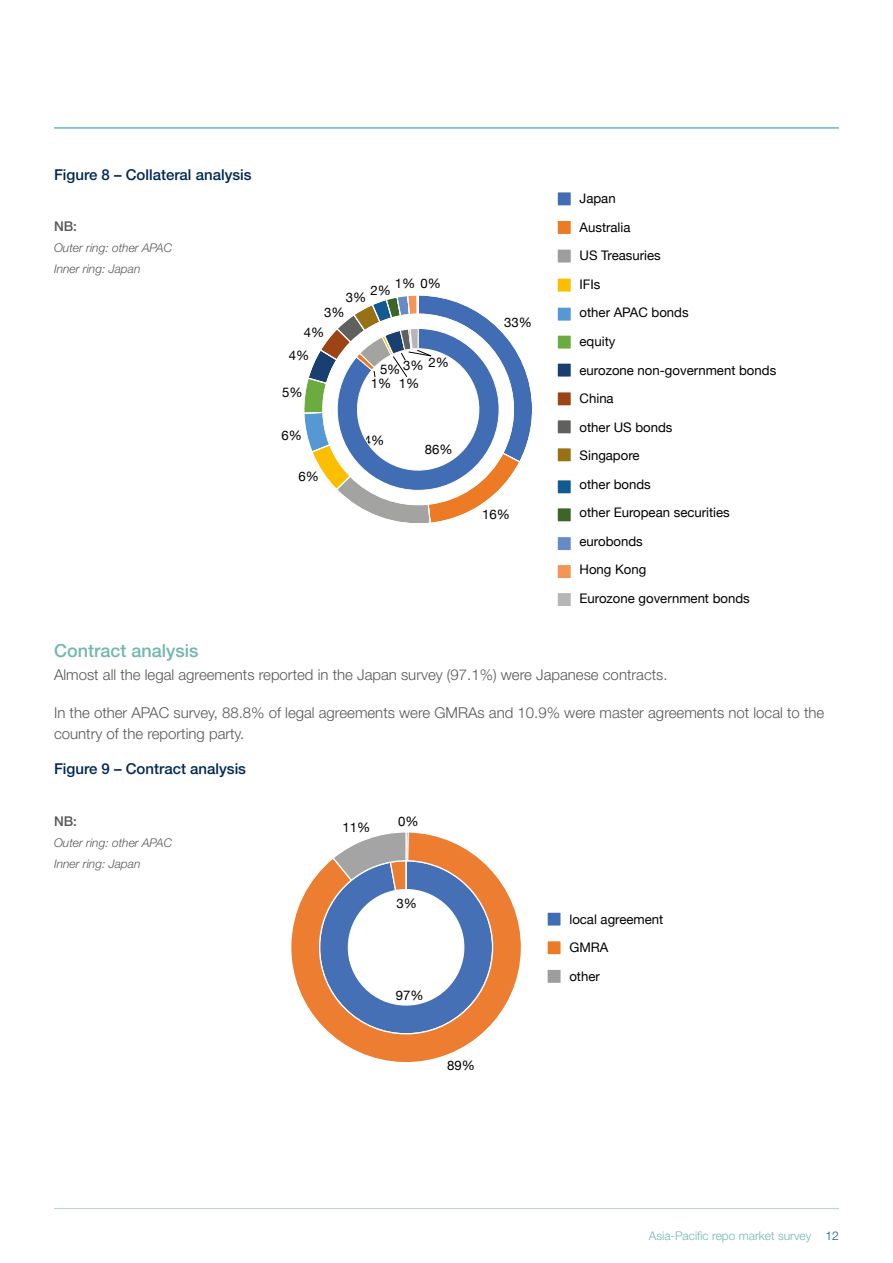
<style>
.page{position:relative;width:893px;height:1263px;background:#fff}
.page>*{position:absolute;margin:0;border:0;box-sizing:border-box;transform-origin:0 0}
.t1{font:500 18px "Helvetica Neue LT Std";color:#73b7b0}
.t2{font:300 15px/21px "Helvetica Neue LT Std";color:#575756}
.t3{font:500 15px "Helvetica Neue LT Std";color:#002856}
.t4{font:500 13.5px "Helvetica Neue LT Std";color:#575756}
.t5{font:13.2px/28.5px "Helvetica Neue";color:#000}
.t6{font:italic 300 12px/21px "Helvetica Neue LT Std";color:#575756}
.t7{font:300 12px "Helvetica Neue LT Std";color:#73b7b0}
.s1{color:#075c8d}
</style>
<div class="page">
<hr style="left:54px;top:1208px;width:785px;height:1px;background:#73b7b0">
<hr style="left:54px;top:128px;width:785px;height:1px;background:#1395b3">
<div style="left:557px;top:192px;width:14px;height:14px;background:#406db4"></div>
<div style="left:557px;top:192px;width:14px;height:14px;border:1px solid #fff"></div>
<div style="left:557px;top:220px;width:14px;height:14px;background:#ed7a25"></div>
<div style="left:557px;top:220px;width:14px;height:15px;border:1px solid #fff"></div>
<div style="left:557px;top:249px;width:14px;height:14px;background:#9d9d9c"></div>
<div style="left:557px;top:249px;width:14px;height:14px;border:1px solid #fff"></div>
<div style="left:557px;top:278px;width:14px;height:14px;background:#fcbe00"></div>
<div style="left:557px;top:278px;width:14px;height:14px;border:1px solid #fff"></div>
<div style="left:557px;top:307px;width:14px;height:14px;background:#5698d3"></div>
<div style="left:557px;top:307px;width:14px;height:14px;border:1px solid #fff"></div>
<div style="left:557px;top:335px;width:14px;height:14px;background:#6cac3f"></div>
<div style="left:557px;top:335px;width:14px;height:14px;border:1px solid #fff"></div>
<div style="left:557px;top:363px;width:14px;height:14px;background:#193e72"></div>
<div style="left:557px;top:363px;width:14px;height:14px;border:1px solid #fff"></div>
<div style="left:557px;top:392px;width:14px;height:14px;background:#9c4415"></div>
<div style="left:557px;top:392px;width:14px;height:14px;border:1px solid #fff"></div>
<div style="left:557px;top:420px;width:14px;height:14px;background:#60605f"></div>
<div style="left:557px;top:420px;width:14px;height:14px;border:1px solid #fff"></div>
<div style="left:557px;top:448px;width:14px;height:14px;background:#977114"></div>
<div style="left:557px;top:448px;width:14px;height:14px;border:1px solid #fff"></div>
<div style="left:557px;top:480px;width:14px;height:14px;background:#135a90"></div>
<div style="left:557px;top:480px;width:14px;height:14px;border:1px solid #fff"></div>
<div style="left:557px;top:508px;width:14px;height:14px;background:#3d652a"></div>
<div style="left:557px;top:508px;width:14px;height:14px;border:1px solid #fff"></div>
<div style="left:557px;top:537px;width:14px;height:13px;background:#668bc7"></div>
<div style="left:557px;top:536px;width:14px;height:15px;border:1px solid #fff"></div>
<div style="left:557px;top:565px;width:14px;height:13px;background:#f29555"></div>
<div style="left:557px;top:564px;width:14px;height:15px;border:1px solid #fff"></div>
<div style="left:557px;top:593px;width:14px;height:13px;background:#b6b6b6"></div>
<div style="left:557px;top:592px;width:14px;height:15px;border:1px solid #fff"></div>
<svg style="left:304px;top:295px;width:228px;height:228px"></svg>
<div style="left:547px;top:912px;width:14px;height:14px;background:#406db4"></div>
<div style="left:547px;top:912px;width:15px;height:15px;border:1px solid #fff"></div>
<div style="left:547px;top:941px;width:14px;height:14px;background:#ed7a25"></div>
<div style="left:547px;top:940px;width:15px;height:15px;border:1px solid #fff"></div>
<div style="left:547px;top:969px;width:14px;height:14px;background:#9d9d9c"></div>
<div style="left:547px;top:969px;width:14px;height:14px;border:1px solid #fff"></div>
<svg style="left:291px;top:874px;width:230px;height:188px"></svg>
<svg style="left:318px;top:832px;width:176px;height:203px"></svg>
<p class="t3" style="left:54px;top:165px;width:199px">Figure 8 – Collateral analysis</p>
<p class="t4" style="left:54px;top:218px;width:25px">NB:</p>
<p class="t6" style="left:54px;top:237px;width:120px">Outer ring: other APAC<br>Inner ring: Japan</p>
<p class="t5" style="left:395px;top:270px;width:48px">1% 0%</p>
<p class="t5" style="left:370px;top:277px;width:22px">2%</p>
<p class="t5" style="left:346px;top:284px;width:22px">3%</p>
<p class="t5" style="left:324px;top:298px;width:22px">3%</p>
<p class="t5" style="left:304px;top:319px;width:22px">4%</p>
<p class="t5" style="left:289px;top:342px;width:22px">4%</p>
<p class="t5" style="left:282px;top:379px;width:22px">5%</p>
<p class="t5" style="left:282px;top:421px;width:22px">6%</p>
<p class="t5" style="left:299px;top:463px;width:22px">6%</p>
<p class="t5" style="left:399px;top:356px;width:52px;line-height:18.6px;text-indent:4px">3% 2%<br>1%</p>
<p class="t5" style="left:380px;top:356px;width:22px">5%</p>
<p class="t5" style="left:371px;top:369px;width:22px">1%</p>
<p class="t5" style="left:356px;top:427px;width:29px">14%</p>
<p class="t5" style="left:425px;top:436px;width:29px">86%</p>
<p class="t5" style="left:504px;top:309px;width:29px">33%</p>
<p class="t5" style="left:482px;top:501px;width:29px">16%</p>
<p class="t5" style="left:580px;top:185px;width:198px">Japan<br>Australia<br>US Treasuries<br>IFIs<br>other APAC bonds<br>equity<br>eurozone non-government bonds<br>China<br>other US bonds<br>Singapore<br>other bonds<br>other European securities eurobonds<br>Hong Kong<br>Eurozone government bonds</p>
<h1 class="t1" style="left:54px;top:640px;width:146px">Contract analysis</h1>
<p class="t2" style="left:54px;top:664px;width:615px">Almost all the legal agreements reported in the Japan survey (97.1%) were Japanese contracts.</p>
<p class="t2" style="left:54px;top:702px;width:772px">In the other APAC survey, 88.8% of legal agreements were GMRAs and 10.9% were master agreements not local to the country of the reporting party.</p>
<p class="t3" style="left:54px;top:760px;width:194px">Figure 9 – Contract analysis</p>
<p class="t4" style="left:54px;top:813px;width:25px">NB:</p>
<p class="t6" style="left:54px;top:832px;width:120px">Outer ring: other APAC<br>Inner ring: Japan</p>
<p class="t5" style="left:342px;top:813px;width:29px">11%</p>
<p class="t5" style="left:398px;top:807px;width:22px">0%</p>
<p class="t5" style="left:396px;top:890px;width:22px">3%</p>
<p class="t5" style="left:396px;top:981px;width:29px">97%</p>
<p class="t5" style="left:447px;top:1051px;width:29px">89%</p>
<p class="t5" style="left:569px;top:905px;width:95px">local agreement<br>GMRA<br>other</p>
<p class="t7" style="left:649px;top:1229px;width:192px">Asia-Pacific repo market survey <span class="s1">12</span></p>
</div>
